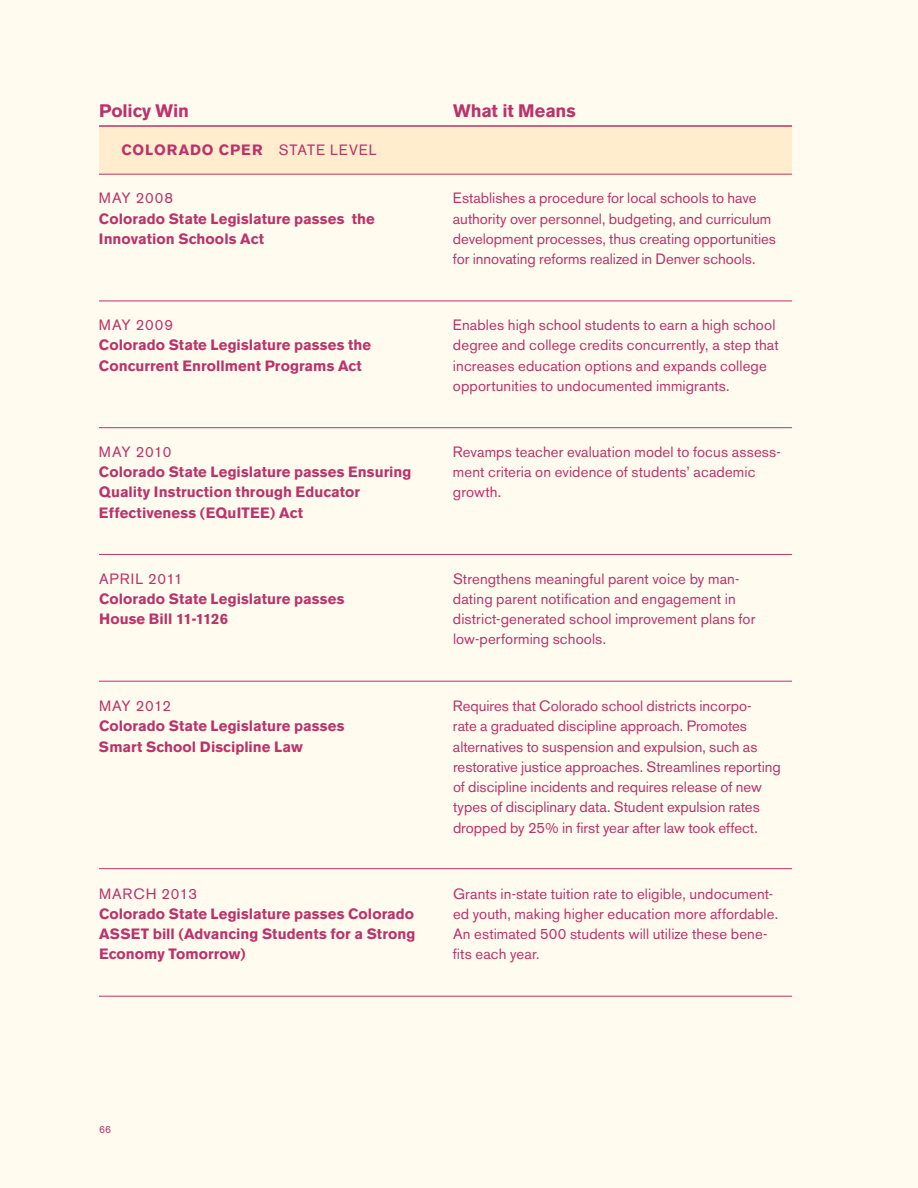
<style>
.page{position:relative;width:918px;height:1188px;background:#fffbef}
.page>*{position:absolute;margin:0;border:0;box-sizing:border-box;transform-origin:0 0}
.t1{font:700 18px "Akzidenz Grotesk BE";letter-spacing:-.005em;color:#ba336a}
.t2{font:14.85px/20.2px "Akzidenz Grotesk BE";letter-spacing:.005em;color:#ba336a}
.t3{font:700 14.85px/20.2px "Akzidenz Grotesk BE";letter-spacing:.005em;color:#ba336a}
.t4{font:700 14.85px "Akzidenz Grotesk BE";letter-spacing:.065em;color:#ba336a}
.t5{font:14.85px "Akzidenz Grotesk BE";letter-spacing:.065em;color:#ba336a}
.t6{font:14.85px "Akzidenz Grotesk BE";letter-spacing:.06em;color:#ba336a}
.t7{font:10.35px "Akzidenz Grotesk BQ";color:#ba336a}
.s1{font-weight:400}
</style>
<div class="page">
<div style="left:99px;top:127px;width:693px;height:47px;background:#ffedce"></div>
<hr style="left:99px;top:301px;width:354px;height:1px;background:#ba336a">
<hr style="left:453px;top:301px;width:339px;height:1px;background:#ba336a">
<hr style="left:99px;top:427px;width:354px;height:1px;background:#ba336a">
<hr style="left:453px;top:427px;width:339px;height:1px;background:#ba336a">
<hr style="left:99px;top:554px;width:354px;height:1px;background:#ba336a">
<hr style="left:453px;top:554px;width:339px;height:1px;background:#ba336a">
<hr style="left:99px;top:681px;width:354px;height:1px;background:#ba336a">
<hr style="left:453px;top:681px;width:339px;height:1px;background:#ba336a">
<hr style="left:99px;top:868px;width:354px;height:1px;background:#ba336a">
<hr style="left:453px;top:868px;width:339px;height:1px;background:#ba336a">
<hr style="left:99px;top:996px;width:354px;height:1px;background:#ba336a">
<hr style="left:453px;top:996px;width:339px;height:1px;background:#ba336a">
<hr style="left:99px;top:125px;width:354px;height:2px;background:#ba336a">
<hr style="left:453px;top:125px;width:339px;height:2px;background:#ba336a">
<hr style="left:99px;top:174px;width:354px;height:1px;background:#ba336a">
<hr style="left:453px;top:174px;width:339px;height:1px;background:#ba336a">
<p class="t1" style="left:99px;top:100px;width:92px">Policy Win</p>
<p class="t1" style="left:453px;top:100px;width:124px">What it Means</p>
<p class="t4" style="left:122px;top:142px;width:257px">COLORADO CPER <span class="s1">STATE LEVEL</span></p>
<p class="t2" style="left:99px;top:188px;width:76px">MAY 2008</p>
<p class="t3" style="left:99px;top:208px;width:277px">Colorado State Legislature passes the<br>Innovation Schools Act</p>
<p class="t2" style="left:453px;top:188px;width:325px">Establishes a procedure for local schools to have authority over personnel, budgeting, and curriculum development processes, thus creating opportunities for innovating reforms realized in Denver schools.</p>
<p class="t2" style="left:99px;top:315px;width:76px">MAY 2009</p>
<p class="t3" style="left:99px;top:335px;width:274px">Colorado State Legislature passes the<br>Concurrent Enrollment Programs Act</p>
<p class="t2" style="left:99px;top:442px;width:74px">MAY 2010</p>
<p class="t3" style="left:99px;top:462px;width:314px">Colorado State Legislature passes Ensuring<br>Quality Instruction through Educator<br>Effectiveness (EQuITEE) Act</p>
<p class="t5" style="left:99px;top:570px;width:85px">APRIL 2011</p>
<p class="t3" style="left:99px;top:589px;width:247px">Colorado State Legislature passes<br>House Bill 11-1126</p>
<p class="t2" style="left:99px;top:696px;width:74px">MAY 2012</p>
<p class="t3" style="left:99px;top:716px;width:247px">Colorado State Legislature passes<br>Smart School Discipline Law</p>
<p class="t6" style="left:99px;top:885px;width:100px">MARCH 2013</p>
<p class="t3" style="left:99px;top:904px;width:318px;text-align:justify">Colorado State Legislature passes Colorado ASSET bill (Advancing Students for a Strong Economy Tomorrow)</p>
<p class="t2" style="left:453px;top:315px;width:327px">Enables high school students to earn a high school degree and college credits concurrently, a step that increases education options and expands college opportunities to undocumented immigrants.</p>
<p class="t2" style="left:453px;top:442px;width:329px">Revamps teacher evaluation model to focus assess&shy;ment criteria on evidence of students’ academic growth.</p>
<p class="t2" style="left:453px;top:568px;width:304px">Strengthens meaningful parent voice by man&shy;dating parent notification and engagement in district-generated school improvement plans for low-performing schools.</p>
<p class="t2" style="left:453px;top:696px;width:329px">Requires that Colorado school districts incorpo-<br>rate a graduated discipline approach. Promotes alternatives to suspension and expulsion, such as restorative justice approaches. Streamlines reporting of discipline incidents and requires release of new types of disciplinary data. Student expulsion rates dropped by 25% in first year after law took effect.</p>
<p class="t2" style="left:453px;top:883px;width:327px">Grants in-state tuition rate to eligible, undocument&shy;ed youth, making higher education more affordable.<br>An estimated 500 students will utilize these bene&shy;fits each year.</p>
<p class="t7" style="left:99px;top:1124px;width:14px">66</p>
</div>
